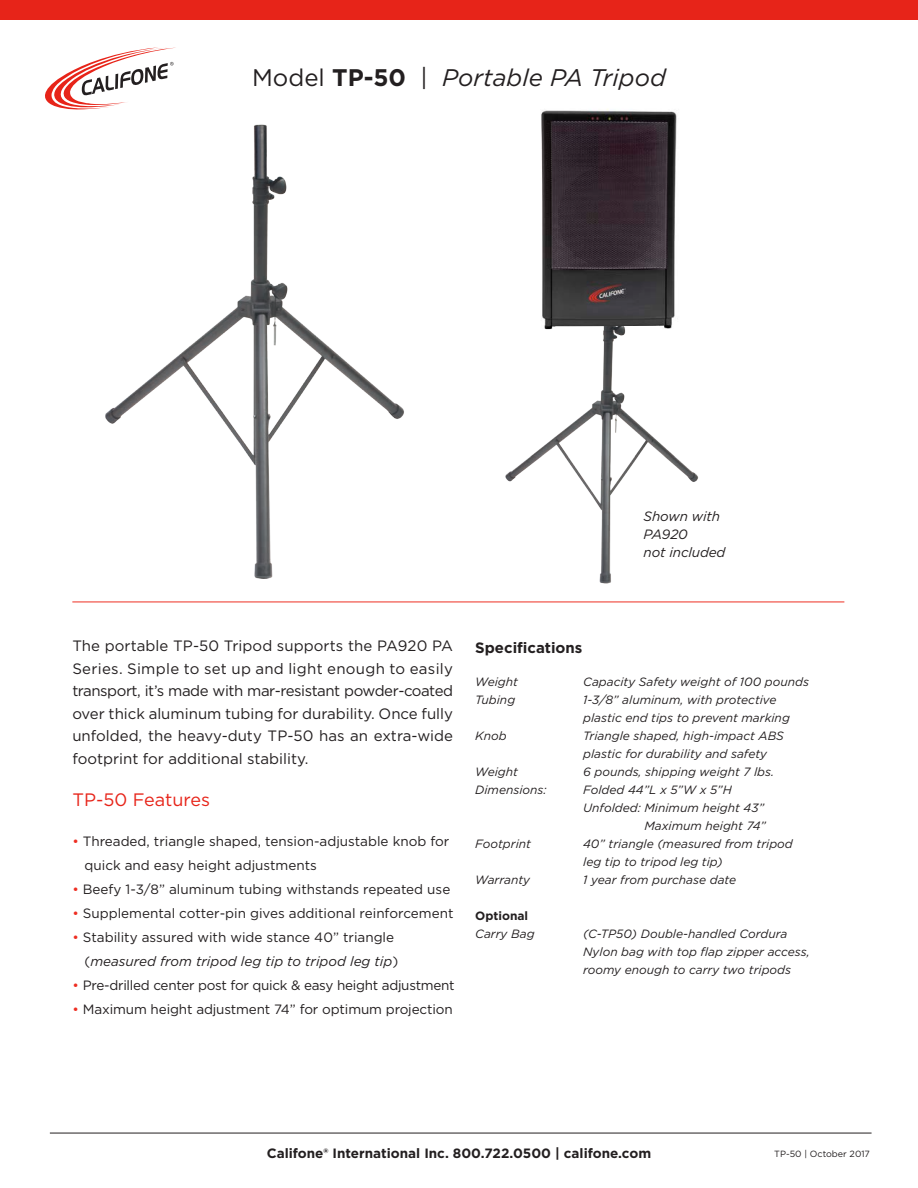
<style>
.page{position:relative;width:918px;height:1188px;background:#fff}
.page>*{position:absolute;margin:0;border:0;box-sizing:border-box;transform-origin:0 0}
.t1{font:italic 24px "Gotham";color:#231f20}
.t2{font:18px "Gotham";color:#e72419}
.t3{font:15px/22.5px "Gotham";letter-spacing:.005em;color:#231f20;text-align:justify}
.t4{font:700 15px "Gotham";color:#231f20}
.t5{font:13.5px "Gotham";color:#231f20}
.t6{font:italic 13.5px "Gotham";color:#231f20}
.t7{font:700 13.5px "Gotham";color:#231f20}
.t8{font:13.5px "Gotham";letter-spacing:-.02em;color:#231f20}
.t9{font:italic 12px/18px "Gotham";color:#231f20}
.t10{font:700 12px "Gotham";color:#231f20}
.t11{font:9px "Gotham";color:#231f20}
.s1{font-style:normal}
.s2{font-weight:700;font-style:normal}
.s3{color:#ee2e22}
</style>
<div class="page">
<hr style="left:50px;top:1133px;width:822px;height:1px;background:#231f20">
<svg style="left:45px;top:47px;width:131px;height:57px"></svg>
<div style="left:0;top:0;width:918px;height:19px;background:#e72419"></div>
<hr style="left:72px;top:602px;width:772px;height:1px;background:#ee2e22">
<img style="left:50px;top:104px;width:354px;height:475px">
<img style="left:505px;top:329px;width:194px;height:255px">
<img style="left:541px;top:109px;width:136px;height:220px">
<p class="t1" style="left:252px;top:62px;width:415px"><span class="s1">Model</span> <span class="s2">TP-50</span> <span class="s1">|</span> Portable PA Tripod</p>
<p class="t6" style="left:644px;top:507px;width:78px">Shown with</p>
<p class="t6" style="left:644px;top:525px;width:46px">PA920</p>
<p class="t6" style="left:644px;top:543px;width:83px">not included</p>
<p class="t3" style="left:72px;top:634px;width:382px">The portable TP-50 Tripod supports the PA920 PA</p>
<p class="t3" style="left:72px;top:657px;width:382px">Series. Simple to set up and light enough to easily</p>
<p class="t3" style="left:72px;top:679px;width:382px">transport, it’s made with mar-resistant powder-coated over thick aluminum tubing for durability. Once fully unfolded, the heavy-duty TP-50 has an extra-wide footprint for additional stability.</p>
<p class="t2" style="left:72px;top:788px;width:139px">TP-50 Features</p>
<p class="t5" style="left:72px;top:833px;width:379px"><span class="s3">•</span> Threaded, triangle shaped, tension-adjustable knob for</p>
<p class="t5" style="left:85px;top:857px;width:234px">quick and easy height adjustments</p>
<p class="t5" style="left:72px;top:881px;width:379px"><span class="s3">•</span> Beefy 1-3/8” aluminum tubing withstands repeated use</p>
<p class="t5" style="left:72px;top:905px;width:383px"><span class="s3">•</span> Supplemental cotter-pin gives additional reinforcement</p>
<p class="t5" style="left:72px;top:929px;width:323px"><span class="s3">•</span> Stability assured with wide stance 40” triangle</p>
<p class="t6" style="left:85px;top:953px;width:315px"><span class="s1">(</span>measured from tripod leg tip to tripod leg tip<span class="s1">)</span></p>
<p class="t8" style="left:72px;top:977px;width:384px"><span class="s3">•</span> Pre-drilled center post for quick &amp; easy height adjustment</p>
<p class="t5" style="left:72px;top:1001px;width:382px"><span class="s3">•</span> Maximum height adjustment 74” for optimum projection</p>
<p class="t4" style="left:475px;top:638px;width:109px">Specifications</p>
<p class="t9" style="left:475px;top:672px;width:44px">Weight</p>
<p class="t9" style="left:583px;top:672px;width:227px">Capacity Safety weight of 100 pounds</p>
<p class="t9" style="left:475px;top:690px;width:42px">Tubing</p>
<p class="t9" style="left:583px;top:690px;width:195px">1-3/8” aluminum, with protective</p>
<p class="t9" style="left:583px;top:708px;width:208px">plastic end tips to prevent marking</p>
<p class="t9" style="left:475px;top:726px;width:33px">Knob</p>
<p class="t9" style="left:583px;top:726px;width:202px">Triangle shaped, high-impact ABS</p>
<p class="t9" style="left:583px;top:744px;width:185px">plastic for durability and safety</p>
<p class="t9" style="left:475px;top:762px;width:44px">Weight</p>
<p class="t9" style="left:583px;top:762px;width:193px">6 pounds, shipping weight 7 lbs.</p>
<p class="t9" style="left:475px;top:780px;width:73px">Dimensions:</p>
<p class="t9" style="left:583px;top:780px;width:150px">Folded 44”L x 5”W x 5”H</p>
<p class="t9" style="left:583px;top:798px;width:182px">Unfolded: Minimum height 43”</p>
<p class="t9" style="left:644px;top:816px;width:123px">Maximum height 74”</p>
<p class="t9" style="left:475px;top:834px;width:57px">Footprint</p>
<p class="t9" style="left:583px;top:834px;width:211px">40” triangle (measured from tripod</p>
<p class="t9" style="left:583px;top:852px;width:141px">leg tip to tripod leg tip)</p>
<p class="t9" style="left:475px;top:870px;width:56px">Warranty</p>
<p class="t9" style="left:583px;top:870px;width:155px">1 year from purchase date</p>
<p class="t10" style="left:475px;top:907px;width:55px">Optional</p>
<p class="t9" style="left:475px;top:924px;width:61px">Carry Bag</p>
<p class="t9" style="left:583px;top:924px;width:228px">(C-TP50) Double-handled Cordura<br>Nylon bag with top flap zipper access,</p>
<p class="t9" style="left:583px;top:960px;width:209px">roomy enough to carry two tripods</p>
<p class="t7" style="left:267px;top:1144px;width:386px">Califone® International Inc. 800.722.0500 | califone.com</p>
<p class="t11" style="left:774px;top:1148px;width:97px">TP-50 | October 2017</p>
</div>
